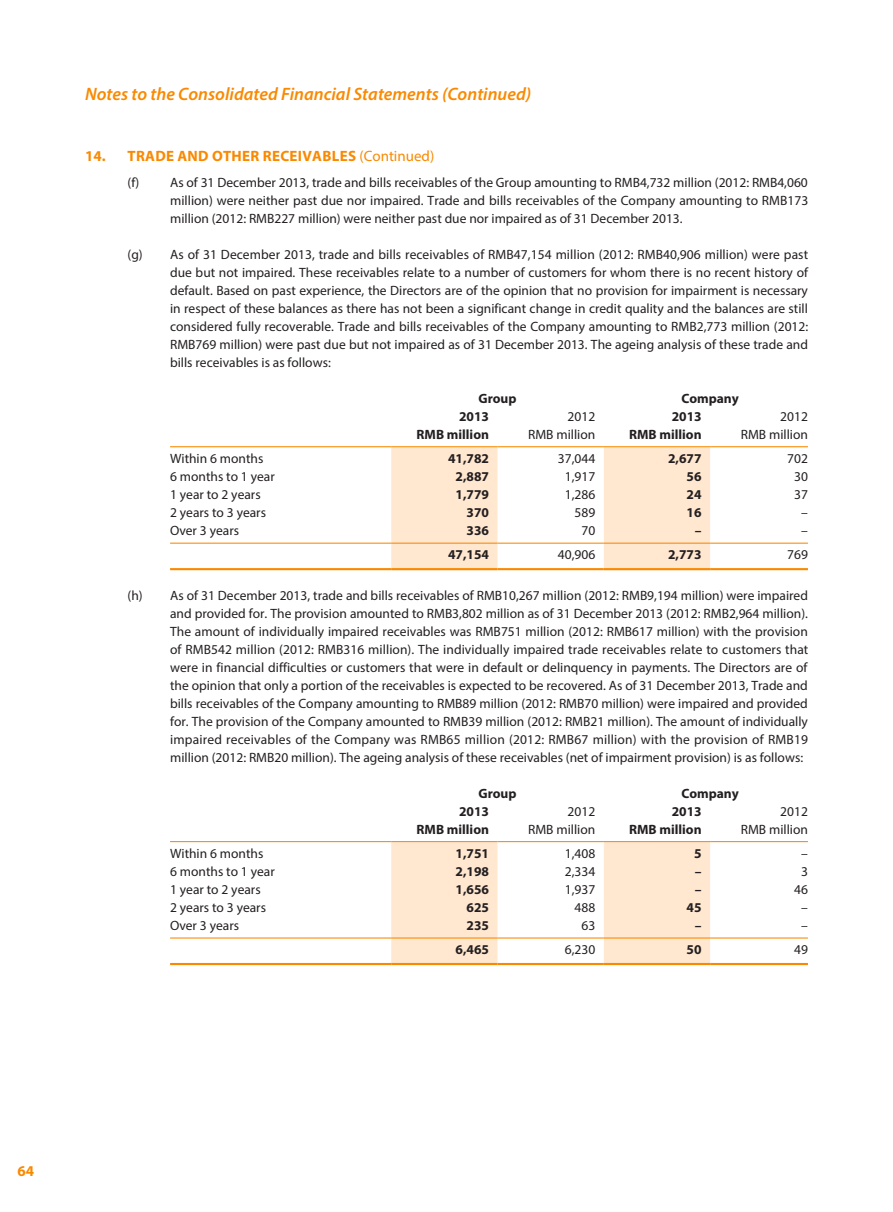
<style>
.page{position:relative;width:893px;height:1212px;background:#fff}
.page>*{position:absolute;margin:0;border:0;box-sizing:border-box;transform-origin:0 0}
.t1{font:italic 600 18px "Myriad Pro";color:#fa8900}
.t2{font:700 15px "Myriad Pro";letter-spacing:.02em;color:#fa8900}
.t3{font:13.5px/18px "Myriad Pro";color:#231f20;text-align:justify}
.t4{font:700 13.5px "Myriad Pro";color:#231f20}
.s1{font-weight:400}
</style>
<div class="page">
<svg style="left:391px;top:447px;width:319px;height:121px"></svg>
<hr style="left:170px;top:446px;width:221px;height:1px;background:#fa8900">
<hr style="left:391px;top:446px;width:106px;height:1px;background:#fa8900">
<hr style="left:497px;top:446px;width:107px;height:1px;background:#fa8900">
<hr style="left:604px;top:446px;width:106px;height:1px;background:#fa8900">
<hr style="left:710px;top:446px;width:98px;height:1px;background:#fa8900">
<hr style="left:170px;top:543px;width:221px;height:1px;background:#fa8900">
<hr style="left:391px;top:543px;width:106px;height:1px;background:#fa8900">
<hr style="left:497px;top:543px;width:107px;height:1px;background:#fa8900">
<hr style="left:604px;top:543px;width:106px;height:1px;background:#fa8900">
<hr style="left:710px;top:543px;width:98px;height:1px;background:#fa8900">
<hr style="left:170px;top:568px;width:221px;height:2px;background:#fa8900">
<hr style="left:391px;top:568px;width:106px;height:2px;background:#fa8900">
<hr style="left:497px;top:568px;width:107px;height:2px;background:#fa8900">
<hr style="left:604px;top:568px;width:106px;height:2px;background:#fa8900">
<hr style="left:710px;top:568px;width:98px;height:2px;background:#fa8900">
<svg style="left:391px;top:842px;width:319px;height:121px"></svg>
<hr style="left:170px;top:841px;width:221px;height:1px;background:#fa8900">
<hr style="left:391px;top:841px;width:106px;height:1px;background:#fa8900">
<hr style="left:497px;top:841px;width:107px;height:1px;background:#fa8900">
<hr style="left:604px;top:841px;width:106px;height:1px;background:#fa8900">
<hr style="left:710px;top:841px;width:98px;height:1px;background:#fa8900">
<hr style="left:170px;top:937px;width:221px;height:1px;background:#fa8900">
<hr style="left:391px;top:937px;width:106px;height:1px;background:#fa8900">
<hr style="left:497px;top:937px;width:107px;height:1px;background:#fa8900">
<hr style="left:604px;top:937px;width:106px;height:1px;background:#fa8900">
<hr style="left:710px;top:937px;width:98px;height:1px;background:#fa8900">
<hr style="left:170px;top:963px;width:221px;height:2px;background:#fa8900">
<hr style="left:391px;top:963px;width:106px;height:2px;background:#fa8900">
<hr style="left:497px;top:963px;width:107px;height:2px;background:#fa8900">
<hr style="left:604px;top:963px;width:106px;height:2px;background:#fa8900">
<hr style="left:710px;top:963px;width:98px;height:2px;background:#fa8900">
<h1 class="t1" style="left:85px;top:83px;width:448px">Notes to the Consolidated Financial Statements (Continued)</h1>
<p class="t2" style="left:85px;top:147px;width:351px">14. Trade and Other Receivables <span class="s1">(Continued)</span></p>
<p class="t3" style="left:170px;top:173px;width:640px;text-indent:-43px">(f) As of 31 December 2013, trade and bills receivables of the Group amounting to RMB4,732 million (2012: RMB4,060 million) were neither past due nor impaired. Trade and bills receivables of the Company amounting to RMB173 million (2012: RMB227 million) were neither past due nor impaired as of 31 December 2013.</p>
<p class="t3" style="left:170px;top:245px;width:640px;text-indent:-43px">(g) As of 31 December 2013, trade and bills receivables of RMB47,154 million (2012: RMB40,906 million) were past due but not impaired. These receivables relate to a number of customers for whom there is no recent history of default. Based on past experience, the Directors are of the opinion that no provision for impairment is necessary in respect of these balances as there has not been a significant change in credit quality and the balances are still considered fully recoverable. Trade and bills receivables of the Company amounting to RMB2,773 million (2012:<br>RMB769 million) were past due but not impaired as of 31 December 2013. The ageing analysis of these trade and bills receivables is as follows:</p>
<p class="t4" style="left:478px;top:389px;width:40px">Group</p>
<p class="t4" style="left:681px;top:389px;width:59px">Company</p>
<p class="t4" style="left:459px;top:407px;width:31px">2013</p>
<p class="t3" style="left:568px;top:407px;width:29px">2012</p>
<p class="t4" style="left:672px;top:407px;width:31px">2013</p>
<p class="t3" style="left:780px;top:407px;width:29px">2012</p>
<p class="t4" style="left:417px;top:425px;width:10px">RMB</p>
<p class="t4" style="left:447px;top:425px;width:44px">million</p>
<p class="t3" style="left:528px;top:425px;width:69px">RMB million</p>
<p class="t4" style="left:629px;top:425px;width:10px">RMB</p>
<p class="t4" style="left:659px;top:425px;width:44px">million</p>
<p class="t3" style="left:741px;top:425px;width:69px">RMB million</p>
<p class="t3" style="left:170px;top:449px;width:95px">Within 6 months</p>
<p class="t4" style="left:448px;top:450px;width:42px">41,782</p>
<p class="t3" style="left:558px;top:449px;width:39px">37,044</p>
<p class="t4" style="left:668px;top:450px;width:35px">2,677</p>
<p class="t3" style="left:787px;top:449px;width:22px">702</p>
<p class="t3" style="left:170px;top:467px;width:106px">6 months to 1 year</p>
<p class="t4" style="left:455px;top:468px;width:35px">2,887</p>
<p class="t3" style="left:565px;top:467px;width:32px">1,917</p>
<p class="t4" style="left:687px;top:468px;width:16px">56</p>
<p class="t3" style="left:794px;top:467px;width:15px">30</p>
<p class="t3" style="left:170px;top:485px;width:92px">1 year to 2 years</p>
<p class="t4" style="left:455px;top:486px;width:35px">1,779</p>
<p class="t3" style="left:565px;top:485px;width:32px">1,286</p>
<p class="t4" style="left:687px;top:486px;width:16px">24</p>
<p class="t3" style="left:794px;top:485px;width:15px">37</p>
<p class="t3" style="left:170px;top:503px;width:97px">2 years to 3 years</p>
<p class="t4" style="left:466px;top:504px;width:24px">370</p>
<p class="t3" style="left:574px;top:503px;width:22px">589</p>
<p class="t4" style="left:687px;top:504px;width:16px">16</p>
<p class="t3" style="left:801px;top:503px;width:8px">–</p>
<p class="t3" style="left:170px;top:521px;width:71px">Over 3 years</p>
<p class="t4" style="left:466px;top:522px;width:24px">336</p>
<p class="t3" style="left:581px;top:521px;width:15px">70</p>
<p class="t4" style="left:695px;top:522px;width:8px">–</p>
<p class="t3" style="left:801px;top:521px;width:8px">–</p>
<p class="t4" style="left:448px;top:546px;width:42px">47,154</p>
<p class="t3" style="left:558px;top:546px;width:39px">40,906</p>
<p class="t4" style="left:668px;top:546px;width:35px">2,773</p>
<p class="t3" style="left:787px;top:546px;width:22px">769</p>
<p class="t3" style="left:170px;top:586px;width:640px;text-indent:-43px">(h) As of 31 December 2013, trade and bills receivables of RMB10,267 million (2012: RMB9,194 million) were impaired and provided for. The provision amounted to RMB3,802 million as of 31 December 2013 (2012: RMB2,964 million).<br>The amount of individually impaired receivables was RMB751 million (2012: RMB617 million) with the provision of RMB542 million (2012: RMB316 million). The individually impaired trade receivables relate to customers that were in financial difficulties or customers that were in default or delinquency in payments. The Directors are of the opinion that only a portion of the receivables is expected to be recovered. As of 31 December 2013, Trade and bills receivables of the Company amounting to RMB89 million (2012: RMB70 million) were impaired and provided for. The provision of the Company amounted to RMB39 million (2012: RMB21 million). The amount of individually impaired receivables of the Company was RMB65 million (2012: RMB67 million) with the provision of RMB19 million (2012: RMB20 million). The ageing analysis of these receivables (net of impairment provision) is as follows:</p>
<p class="t4" style="left:478px;top:784px;width:40px">Group</p>
<p class="t4" style="left:681px;top:784px;width:59px">Company</p>
<p class="t4" style="left:459px;top:802px;width:31px">2013</p>
<p class="t3" style="left:568px;top:802px;width:29px">2012</p>
<p class="t4" style="left:672px;top:802px;width:31px">2013</p>
<p class="t3" style="left:780px;top:802px;width:29px">2012</p>
<p class="t4" style="left:417px;top:820px;width:10px">RMB</p>
<p class="t4" style="left:447px;top:820px;width:44px">million</p>
<p class="t3" style="left:528px;top:820px;width:69px">RMB million</p>
<p class="t4" style="left:629px;top:820px;width:10px">RMB</p>
<p class="t4" style="left:659px;top:820px;width:44px">million</p>
<p class="t3" style="left:741px;top:820px;width:69px">RMB million</p>
<p class="t3" style="left:170px;top:844px;width:95px">Within 6 months</p>
<p class="t4" style="left:455px;top:844px;width:35px">1,751</p>
<p class="t3" style="left:565px;top:844px;width:32px">1,408</p>
<p class="t4" style="left:694px;top:844px;width:9px">5</p>
<p class="t3" style="left:801px;top:844px;width:8px">–</p>
<p class="t3" style="left:170px;top:862px;width:106px">6 months to 1 year</p>
<p class="t4" style="left:455px;top:862px;width:35px">2,198</p>
<p class="t3" style="left:565px;top:862px;width:32px">2,334</p>
<p class="t4" style="left:695px;top:862px;width:8px">–</p>
<p class="t3" style="left:801px;top:862px;width:8px">3</p>
<p class="t3" style="left:170px;top:880px;width:92px">1 year to 2 years</p>
<p class="t4" style="left:455px;top:880px;width:35px">1,656</p>
<p class="t3" style="left:565px;top:880px;width:32px">1,937</p>
<p class="t4" style="left:695px;top:880px;width:8px">–</p>
<p class="t3" style="left:794px;top:880px;width:15px">46</p>
<p class="t3" style="left:170px;top:898px;width:97px">2 years to 3 years</p>
<p class="t4" style="left:466px;top:898px;width:24px">625</p>
<p class="t3" style="left:574px;top:898px;width:22px">488</p>
<p class="t4" style="left:687px;top:898px;width:16px">45</p>
<p class="t3" style="left:801px;top:898px;width:8px">–</p>
<p class="t3" style="left:170px;top:916px;width:71px">Over 3 years</p>
<p class="t4" style="left:466px;top:916px;width:24px">235</p>
<p class="t3" style="left:581px;top:916px;width:15px">63</p>
<p class="t4" style="left:695px;top:916px;width:8px">–</p>
<p class="t3" style="left:801px;top:916px;width:8px">–</p>
<p class="t4" style="left:455px;top:941px;width:35px">6,465</p>
<p class="t3" style="left:565px;top:940px;width:32px">6,230</p>
<p class="t4" style="left:687px;top:941px;width:16px">50</p>
<p class="t3" style="left:794px;top:940px;width:15px">49</p>
<p class="t2" style="left:18px;top:1160px;width:18px">64</p>
</div>
